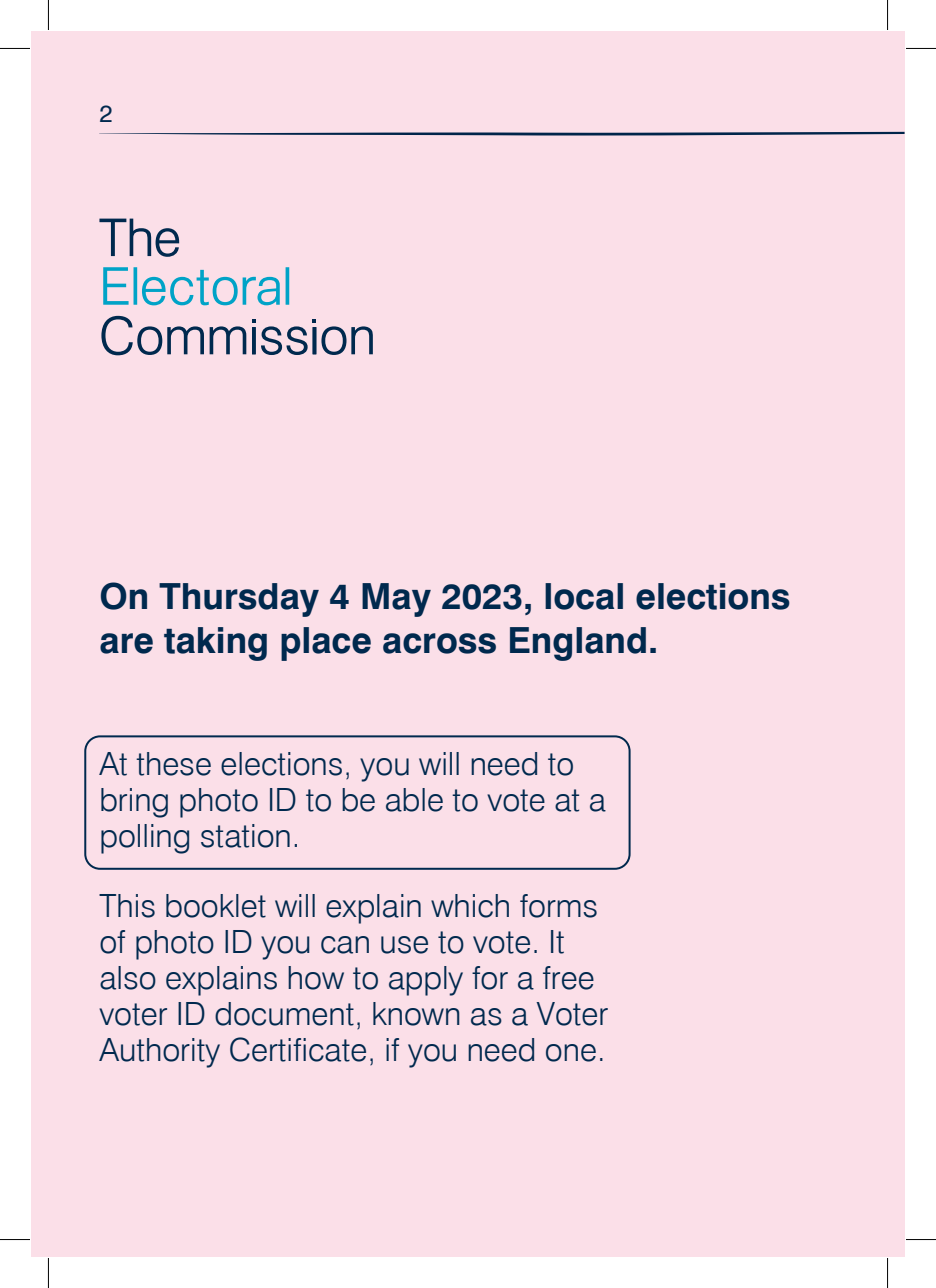
<style>
.page{position:relative;width:936px;height:1288px;background:#fff}
.page>*{position:absolute;margin:0;border:0;box-sizing:border-box;transform-origin:0 0}
.t1{font:700 36px/44px "Swiss 721 BT";color:#00294e}
.t2{font:300 32px/36px "Swiss 721 BT";color:#00294e}
.t3{font:24px "Swiss 721 BT";color:#00294e}
</style>
<div class="page">
<div style="left:31px;top:31px;width:873px;height:1225px;background:#fbdfe8"></div>
<svg style="left:99px;top:132px;width:805px;height:3px;background:#4d5e7a"></svg>
<div style="left:84px;top:735px;width:547px;height:134px;border:2px solid #00294e;border-radius:15px"></div>
<svg style="left:286px;top:267px;width:3px;height:38px"></svg>
<svg style="left:103px;top:267px;width:177px;height:38px"></svg>
<svg style="left:210px;top:326px;width:36px;height:28px"></svg>
<svg style="left:101px;top:316px;width:103px;height:39px"></svg>
<svg style="left:252px;top:319px;width:121px;height:36px"></svg>
<svg style="left:99px;top:219px;width:80px;height:38px"></svg>
<hr style="left:0;top:48px;width:30px;height:1px;background:#000">
<hr style="left:906px;top:48px;width:30px;height:1px;background:#000">
<hr style="left:0;top:1239px;width:30px;height:1px;background:#000">
<hr style="left:906px;top:1239px;width:30px;height:1px;background:#000">
<hr style="left:48px;top:0;width:1px;height:30px;background:#000">
<hr style="left:48px;top:1257px;width:1px;height:30px;background:#000">
<hr style="left:887px;top:0;width:1px;height:30px;background:#000">
<hr style="left:887px;top:1257px;width:1px;height:30px;background:#000">
<p class="t3" style="left:99px;top:99px;width:15px">2</p>
<p class="t1" style="left:99px;top:574px;width:693px">On Thursday 4 May 2023, local elections are taking place across England.</p>
<p class="t2" style="left:99px;top:745px;width:508px">At these elections, you will need to bring photo ID to be able to vote at a polling station.</p>
<p class="t2" style="left:99px;top:887px;width:510px">This booklet will explain which forms of photo ID you can use to vote. It also explains how to apply for a free voter ID document, known as a Voter Authority Certificate, if you need one.</p>
</div>
